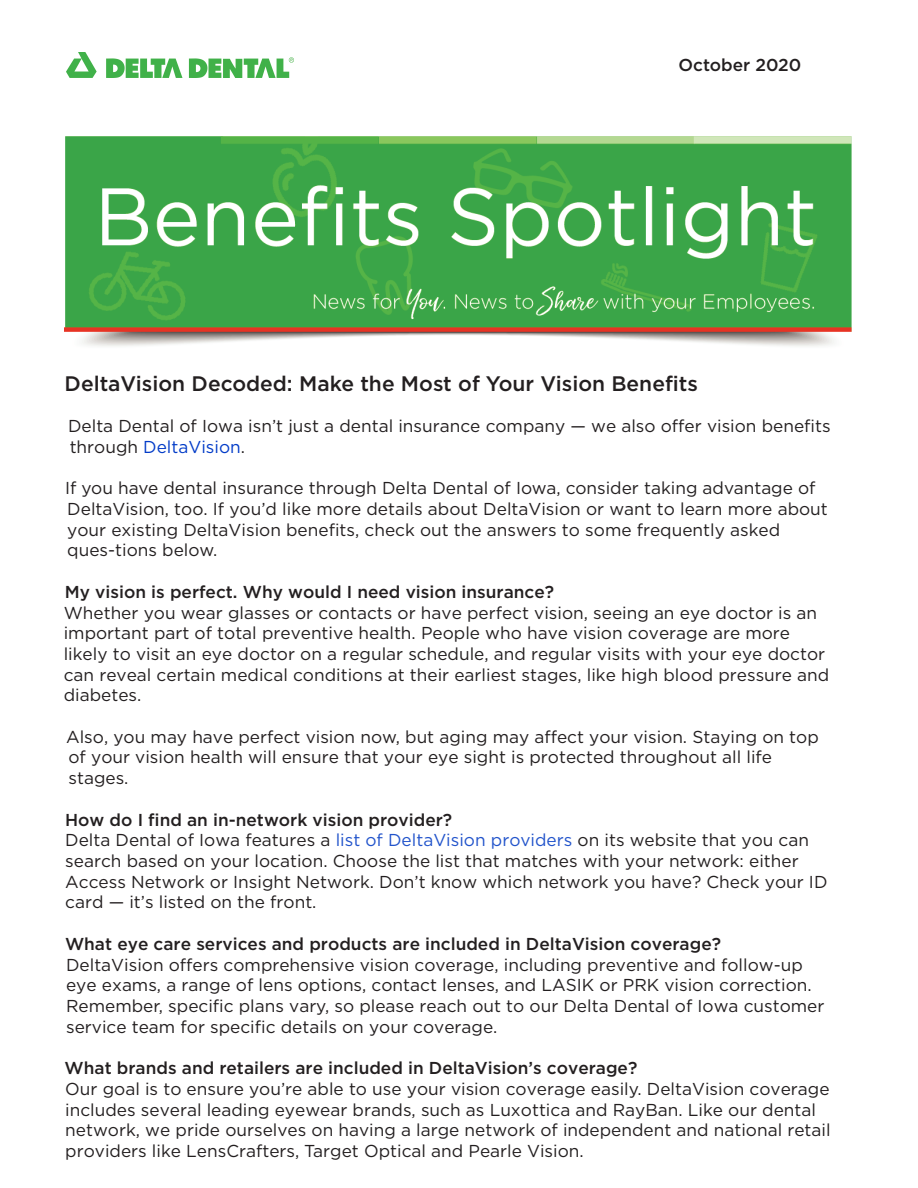
<style>
.page{position:relative;width:918px;height:1188px;background:#fff}
.page>*{position:absolute;margin:0;border:0;box-sizing:border-box;transform-origin:0 0}
.t1{font:500 21px "Gotham";color:#231f20}
.t2{font:17.25px/20.7px "Gotham";color:#231f20}
.t3{font:500 17.25px "Gotham";color:#231f20}
.t4{font:500 17.25px "Gotham";color:#231f20}
.s1{color:#033cc8}
.s2{font-weight:500}
.s3{color:#2254cb}
</style>
<div class="page">
<img style="left:67px;top:53px;width:226px;height:25px">
<img style="left:64px;top:136px;width:788px;height:210px">
<p class="t4" style="left:679px;top:55px;width:124px">October 2020</p>
<p class="t1" style="left:65px;top:371px;width:635px">DeltaVision Decoded: Make the Most of Your Vision Benefits</p>
<p class="t2" style="left:68px;top:415px;width:764px">Delta Dental of Iowa isn’t just a dental insurance company — we also offer vision benefits through <span class="s1">DeltaVision</span>.</p>
<p class="t2" style="left:65px;top:478px;width:764px">If you have dental insurance through Delta Dental of Iowa, consider taking advantage of DeltaVision, too. If you’d like more details about DeltaVision or want to learn more about your existing DeltaVision benefits, check out the answers to some frequently asked ques-tions below.</p>
<p class="t3" style="left:65px;top:580px;width:491px">My vision is perfect. Why would I need vision insurance?</p>
<p class="t2" style="left:64px;top:602px;width:767px">Whether you wear glasses or contacts or have perfect vision, seeing an eye doctor is an important part of total preventive health. People who have vision coverage are more likely to visit an eye doctor on a regular schedule, and regular visits with your eye doctor can reveal certain medical conditions at their earliest stages, like high blood pressure and diabetes.</p>
<p class="t2" style="left:66px;top:726px;width:754px">Also, you may have perfect vision now, but aging may affect your vision. Staying on top of your vision health will ensure that your eye sight is protected throughout all life stages.</p>
<p class="t2" style="left:65px;top:809px;width:764px"><span class="s2">How do I find an in-network vision provider?<br></span>Delta Dental of Iowa features a <span class="s3">list of DeltaVision providers</span> on its website that you can search based on your location. Choose the list that matches with your network: either Access Network or Insight Network. Don’t know which network you have? Check your ID card — it’s listed on the front.</p>
<p class="t3" style="left:65px;top:932px;width:658px">What eye care services and products are included in DeltaVision coverage?</p>
<p class="t2" style="left:66px;top:954px;width:760px">DeltaVision offers comprehensive vision coverage, including preventive and follow-up eye exams, a range of lens options, contact lenses, and LASIK or PRK vision correction.<br>Remember, specific plans vary, so please reach out to our Delta Dental of Iowa customer service team for specific details on your coverage.</p>
<p class="t3" style="left:65px;top:1057px;width:574px">What brands and retailers are included in DeltaVision’s coverage?</p>
<p class="t2" style="left:65px;top:1078px;width:767px">Our goal is to ensure you’re able to use your vision coverage easily. DeltaVision coverage includes several leading eyewear brands, such as Luxottica and RayBan. Like our dental network, we pride ourselves on having a large network of independent and national retail providers like LensCrafters, Target Optical and Pearle Vision.</p>
</div>
